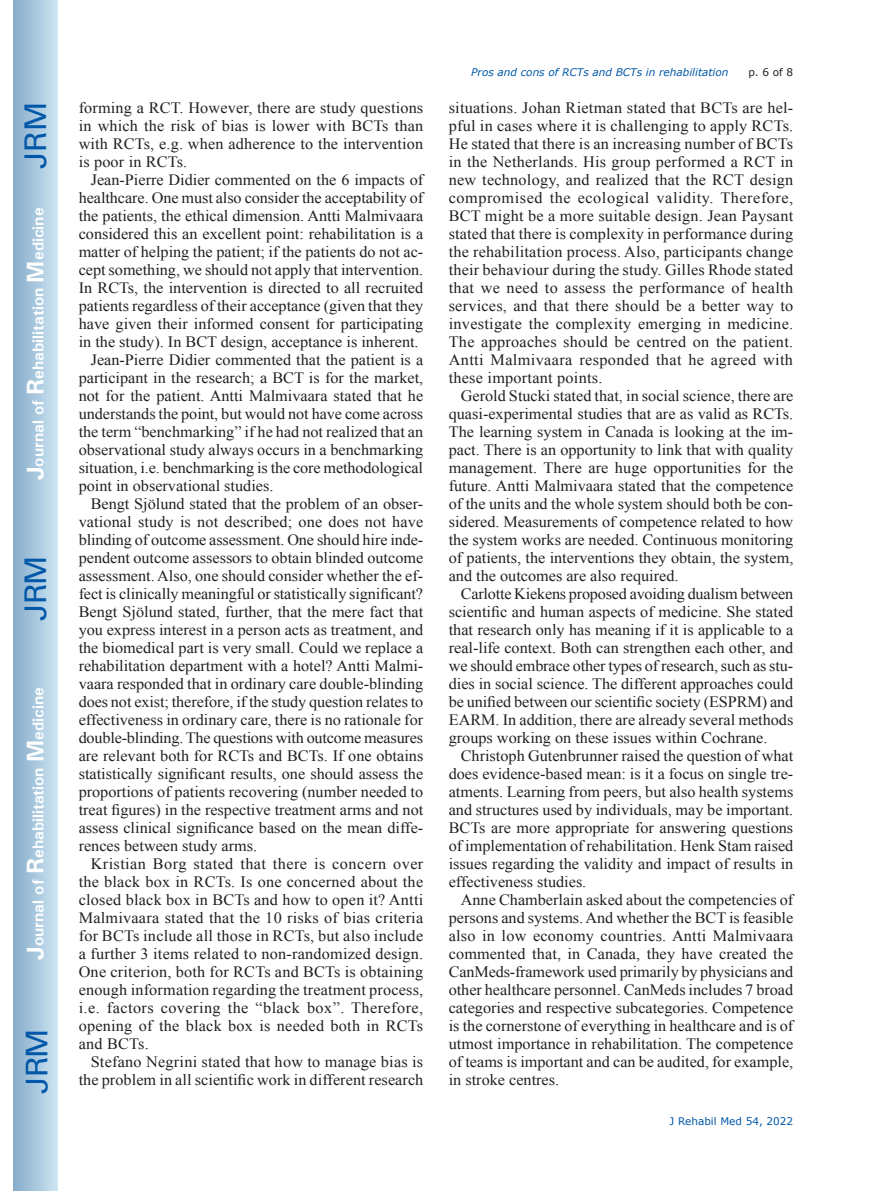
<style>
.page{position:relative;width:872px;height:1191px;background:#fff}
.page>*{position:absolute;margin:0;border:0;box-sizing:border-box;transform-origin:0 0}
.t1{font:30px "Univers";letter-spacing:-.03em;color:#0157a8}
.Txi{font:15.75px/18px "Times New Roman";color:#231f20;text-align:justify}
.t2{font:700 15.75px "Univers";color:#fff}
.t3{font:italic 10.5px "Verdana";color:#0157a8}
.t4{font:10.5px "Verdana";color:#0157a8}
.t5{font:10.5px "Verdana";color:#231f20}
.s1{font-size:24px}
</style>
<div class="page">
<div style="left:14px;top:0;width:43px;height:1191px;background:linear-gradient(to right,#88acca,#cbe5f2)"></div>
<h1 class="t1" style="left:18px;top:169px;width:68px;rotate:-90deg">JRM</h1>
<p class="t2" style="left:28px;top:480px;width:274px;rotate:-90deg"><span class="s1">J</span>ournal of <span class="s1">R</span>ehabilitation <span class="s1">M</span>edicine</p>
<h1 class="t1" style="left:18px;top:620px;width:67px;rotate:-90deg">JRM</h1>
<p class="t2" style="left:28px;top:959px;width:274px;rotate:-90deg"><span class="s1">J</span>ournal of <span class="s1">R</span>ehabilitation <span class="s1">M</span>edicine</p>
<h1 class="t1" style="left:19px;top:1093px;width:67px;rotate:-90deg">JRM</h1>
<p class="Txi" style="left:79px;top:98px;width:346px">forming a RCT. However, there are study questions in which the risk of bias is lower with BCTs than with RCTs, e.g. when adherence to the intervention is poor in RCTs.</p>
<p class="Txi" style="left:79px;top:170px;width:346px;text-indent:12px">Jean-Pierre Didier commented on the 6 impacts of healthcare. One must also consider the acceptability of the patients, the ethical dimension. Antti Malmivaara considered this an excellent point: rehabilitation is a matter of helping the patient; if the patients do not ac&shy;cept something, we should not apply that intervention.<br>In RCTs, the intervention is directed to all recruited patients regardless of their acceptance (given that they have given their informed consent for participating in the study). In BCT design, acceptance is inherent.</p>
<p class="Txi" style="left:79px;top:350px;width:346px;text-indent:12px">Jean-Pierre Didier commented that the patient is a participant in the research; a BCT is for the market, not for the patient. Antti Malmivaara stated that he understands the point, but would not have come across the term “benchmarking” if he had not realized that an observational study always occurs in a benchmarking situation, i.e. benchmarking is the core methodological point in observational studies.</p>
<p class="Txi" style="left:79px;top:494px;width:346px;text-indent:12px">Bengt Sjölund stated that the problem of an obser&shy;vational study is not described; one does not have blinding of outcome assessment. One should hire inde&shy;pendent outcome assessors to obtain blinded outcome assessment. Also, one should consider whether the ef&shy;fect is clinically meaningful or statistically significant?<br>Bengt Sjölund stated, further, that the mere fact that you express interest in a person acts as treatment, and the biomedical part is very small. Could we replace a rehabilitation department with a hotel? Antti Malmi&shy;vaara responded that in ordinary care double-blinding does not exist; therefore, if the study question relates to effectiveness in ordinary care, there is no rationale for double-blinding. The questions with outcome measures are relevant both for RCTs and BCTs. If one obtains statistically significant results, one should assess the proportions of patients recovering (number needed to treat figures) in the respective treatment arms and not assess clinical significance based on the mean diffe&shy;rences between study arms.</p>
<p class="Txi" style="left:79px;top:854px;width:346px;text-indent:12px">Kristian Borg stated that there is concern over the black box in RCTs. Is one concerned about the closed black box in BCTs and how to open it? Antti Malmivaara stated that the 10 risks of bias criteria for BCTs include all those in RCTs, but also include a further 3 items related to non-randomized design.<br>One criterion, both for RCTs and BCTs is obtaining enough information regarding the treatment process, i.e. factors covering the “black box”. Therefore, opening of the black box is needed both in RCTs and BCTs.</p>
<p class="Txi" style="left:79px;top:1052px;width:346px;text-align:right">Stefano Negrini stated that how to manage bias is the problem in all scientific work in different research</p>
<p class="t3" style="left:471px;top:65px;width:259px">Pros and cons of RCTs and BCTs in rehabilitation</p>
<p class="t5" style="left:748px;top:65px;width:46px">p. 6 of 8</p>
<p class="Txi" style="left:449px;top:98px;width:346px">situations. Johan Rietman stated that BCTs are hel&shy;pful in cases where it is challenging to apply RCTs.<br>He stated that there is an increasing number of BCTs in the Netherlands. His group performed a RCT in new technology, and realized that the RCT design compromised the ecological validity. Therefore, BCT might be a more suitable design. Jean Paysant stated that there is complexity in performance during the rehabilitation process. Also, participants change their behaviour during the study. Gilles Rhode stated that we need to assess the performance of health services, and that there should be a better way to investigate the complexity emerging in medicine.<br>The approaches should be centred on the patient.<br>Antti Malmivaara responded that he agreed with these important points.</p>
<p class="Txi" style="left:449px;top:386px;width:346px;text-indent:12px">Gerold Stucki stated that, in social science, there are quasi-experimental studies that are as valid as RCTs.<br>The learning system in Canada is looking at the im&shy;pact. There is an opportunity to link that with quality management. There are huge opportunities for the future. Antti Malmivaara stated that the competence of the units and the whole system should both be con&shy;sidered. Measurements of competence related to how the system works are needed. Continuous monitoring of patients, the interventions they obtain, the system, and the outcomes are also required.</p>
<p class="Txi" style="left:449px;top:584px;width:346px;text-indent:12px">Carlotte Kiekens proposed avoiding dualism between scientific and human aspects of medicine. She stated that research only has meaning if it is applicable to a real-life context. Both can strengthen each other, and we should embrace other types of research, such as stu&shy;dies in social science. The different approaches could be unified between our scientific society (ESPRM) and EARM. In addition, there are already several methods groups working on these issues within Cochrane.</p>
<p class="Txi" style="left:449px;top:746px;width:346px;text-indent:12px">Christoph Gutenbrunner raised the question of what does evidence-based mean: is it a focus on single tre&shy;atments. Learning from peers, but also health systems and structures used by individuals, may be important.<br>BCTs are more appropriate for answering questions of implementation of rehabilitation. Henk Stam raised issues regarding the validity and impact of results in effectiveness studies.</p>
<p class="Txi" style="left:449px;top:890px;width:346px;text-indent:12px">Anne Chamberlain asked about the competencies of persons and systems. And whether the BCT is feasible also in low economy countries. Antti Malmivaara commented that, in Canada, they have created the CanMeds-framework used primarily by physicians and other healthcare personnel. CanMeds includes 7 broad categories and respective subcategories. Competence is the cornerstone of everything in healthcare and is of utmost importance in rehabilitation. The competence of teams is important and can be audited, for example, in stroke centres.</p>
<p class="t4" style="left:669px;top:1114px;width:125px">J Rehabil Med 54, 2022</p>
</div>
